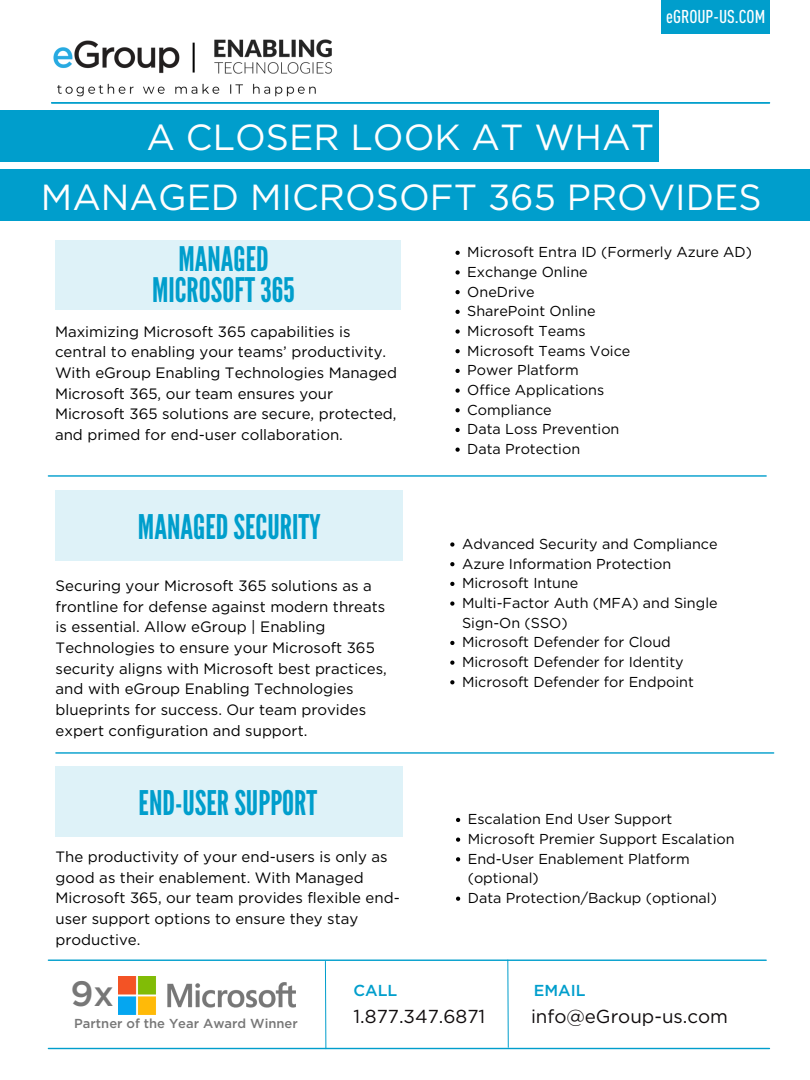
<style>
.page{position:relative;width:810px;height:1080px;background:#fff}
.page>*{position:absolute;margin:0;border:0;box-sizing:border-box;transform-origin:0 0}
.t1{font:36.25px "Gotham";color:#fefefe}
.t2{font:500 35.25px "Gotham";color:#777}
.t3{font:33.94px "League Gothic";color:#009ecc}
.t4{font:33.81px/30.9px "League Gothic";color:#009ecc;text-align:center}
.t5{font:18.75px "Gotham";color:#100c0d}
.t6{font:500 condensed 18.31px "DIN Pro";color:#fff}
.t7{font:500 15.88px "Gotham";color:#009ecc}
.t8{font:15px/20.6px "Gotham";color:#000}
.t9{font:14.38px/19.7px "Gotham";color:#000}
.t10{font:500 13px "Gotham";color:#777}
</style>
<div class="page">
<div style="left:55px;top:240px;width:346px;height:70px;background:#def2f8"></div>
<div style="left:0;top:169px;width:810px;height:52px;background:#009ecc"></div>
<div style="left:0;top:110px;width:659px;height:52px;background:#009ecc"></div>
<svg style="left:455px;top:251px;width:5px;height:4px"></svg>
<svg style="left:455px;top:270px;width:5px;height:5px"></svg>
<svg style="left:455px;top:290px;width:5px;height:4px"></svg>
<svg style="left:455px;top:310px;width:5px;height:4px"></svg>
<svg style="left:455px;top:329px;width:5px;height:5px"></svg>
<svg style="left:455px;top:349px;width:5px;height:4px"></svg>
<svg style="left:455px;top:369px;width:5px;height:4px"></svg>
<svg style="left:455px;top:388px;width:5px;height:5px"></svg>
<svg style="left:455px;top:408px;width:5px;height:4px"></svg>
<svg style="left:455px;top:428px;width:5px;height:4px"></svg>
<svg style="left:455px;top:448px;width:5px;height:4px"></svg>
<div style="left:56px;top:491px;width:347px;height:70px;background:#def2f8"></div>
<svg style="left:450px;top:542px;width:4px;height:5px"></svg>
<svg style="left:450px;top:562px;width:4px;height:4px"></svg>
<svg style="left:450px;top:582px;width:4px;height:4px"></svg>
<svg style="left:450px;top:601px;width:4px;height:5px"></svg>
<svg style="left:450px;top:641px;width:4px;height:4px"></svg>
<svg style="left:450px;top:661px;width:4px;height:4px"></svg>
<svg style="left:450px;top:680px;width:4px;height:4px"></svg>
<div style="left:56px;top:767px;width:347px;height:70px;background:#def2f8"></div>
<svg style="left:456px;top:818px;width:4px;height:4px"></svg>
<svg style="left:456px;top:838px;width:4px;height:4px"></svg>
<svg style="left:456px;top:857px;width:4px;height:4px"></svg>
<svg style="left:456px;top:897px;width:4px;height:4px"></svg>
<hr style="left:52px;top:102px;width:717px;height:2px;background:#009ecc">
<div style="left:661px;top:0;width:109px;height:33px;background:#009ecc"></div>
<svg style="left:507px;top:959px;width:2px;height:89px"></svg>
<hr style="left:48px;top:960px;width:718px;height:1px;background:#009ecc">
<svg style="left:324px;top:960px;width:3px;height:90px"></svg>
<hr style="left:48px;top:1048px;width:721px;height:1px;background:#009ecc">
<img style="left:51px;top:39px;width:290px;height:65px">
<img style="left:119px;top:977px;width:176px;height:37px">
<hr style="left:48px;top:475px;width:718px;height:2px;background:#009ecc">
<hr style="left:56px;top:752px;width:718px;height:2px;background:#009ecc">
<p class="t6" style="left:666px;top:6px;width:101px">eGROUP-US.COM</p>
<p class="t1" style="left:146px;top:117px;width:509px">A CLOSER LOOK AT WHAT</p>
<p class="t1" style="left:41px;top:177px;width:722px">MANAGED MICROSOFT 365 PROVIDES</p>
<h4 class="t4" style="left:152px;top:244px;width:144px">MANAGED<br>MICROSOFT365</h4>
<p class="t8" style="left:55px;top:321px;width:344px">Maximizing Microsoft 365 capabilities is central to enabling your teams’ productivity.<br>With eGroup Enabling Technologies Managed Microsoft 365, our team ensures your Microsoft 365 solutions are secure, protected, and primed for end-user collaboration.</p>
<p class="t3" style="left:138px;top:507px;width:184px">MANAGEDSECURITY</p>
<p class="t8" style="left:56px;top:575px;width:333px">Securing your Microsoft 365 solutions as a frontline for defense against modern threats is essential. Allow eGroup | Enabling Technologies to ensure your Microsoft 365 security aligns with Microsoft best practices, and with eGroup Enabling Technologies blueprints for success. Our team provides expert configuration and support.</p>
<p class="t3" style="left:139px;top:783px;width:180px">END-USERSUPPORT</p>
<p class="t8" style="left:56px;top:846px;width:346px">The productivity of your end-users is only as good as their enablement. With Managed Microsoft 365, our team provides flexible end&shy;user support options to ensure they stay productive.</p>
<h1 class="t9" style="left:467px;top:242px;width:286px">Microsoft Entra ID (Formerly Azure AD)</h1>
<h1 class="t9" style="left:467px;top:262px;width:122px">Exchange Online</h1>
<h2 class="t9" style="left:467px;top:281px;width:69px">OneDrive</h2>
<h6 class="t9" style="left:467px;top:301px;width:130px">SharePoint Online</h6>
<p class="t9" style="left:467px;top:321px;width:120px">Microsoft Teams</p>
<p class="t9" style="left:467px;top:340px;width:165px">Microsoft Teams Voice</p>
<p class="t9" style="left:467px;top:360px;width:113px">Power Platform</p>
<p class="t9" style="left:467px;top:380px;width:138px">Office Applications</p>
<p class="t9" style="left:467px;top:400px;width:86px">Compliance</p>
<p class="t9" style="left:467px;top:419px;width:154px">Data Loss Prevention</p>
<p class="t9" style="left:467px;top:439px;width:114px">Data Protection</p>
<h2 class="t9" style="left:462px;top:534px;width:257px">Advanced Security and Compliance</h2>
<h6 class="t9" style="left:462px;top:553px;width:211px">Azure Information Protection</h6>
<p class="t9" style="left:462px;top:573px;width:118px">Microsoft Intune</p>
<p class="t9" style="left:462px;top:593px;width:257px">Multi-Factor Auth (MFA) and Single<br>Sign-On (SSO)</p>
<p class="t9" style="left:462px;top:632px;width:210px">Microsoft Defender for Cloud</p>
<p class="t9" style="left:462px;top:652px;width:223px">Microsoft Defender for Identity</p>
<p class="t9" style="left:462px;top:672px;width:233px">Microsoft Defender for Endpoint</p>
<h2 class="t9" style="left:468px;top:809px;width:206px">Escalation End User Support</h2>
<h6 class="t9" style="left:468px;top:829px;width:268px">Microsoft Premier Support Escalation</h6>
<p class="t9" style="left:468px;top:849px;width:223px">End-User Enablement Platform (optional)</p>
<p class="t9" style="left:468px;top:888px;width:251px">Data Protection/Backup (optional)</p>
<p class="t2" style="left:70px;top:977px;width:45px">9x</p>
<h5 class="t10" style="left:74px;top:1017px;width:225px">Partner of the Year Award Winner</h5>
<h5 class="t5" style="left:354px;top:1006px;width:133px">1.877.347.6871</h5>
<h4 class="t5" style="left:531px;top:1006px;width:199px">info@eGroup-us.com</h4>
<h4 class="t7" style="left:354px;top:983px;width:45px">CALL</h4>
<p class="t7" style="left:534px;top:983px;width:53px">EMAIL</p>
</div>
